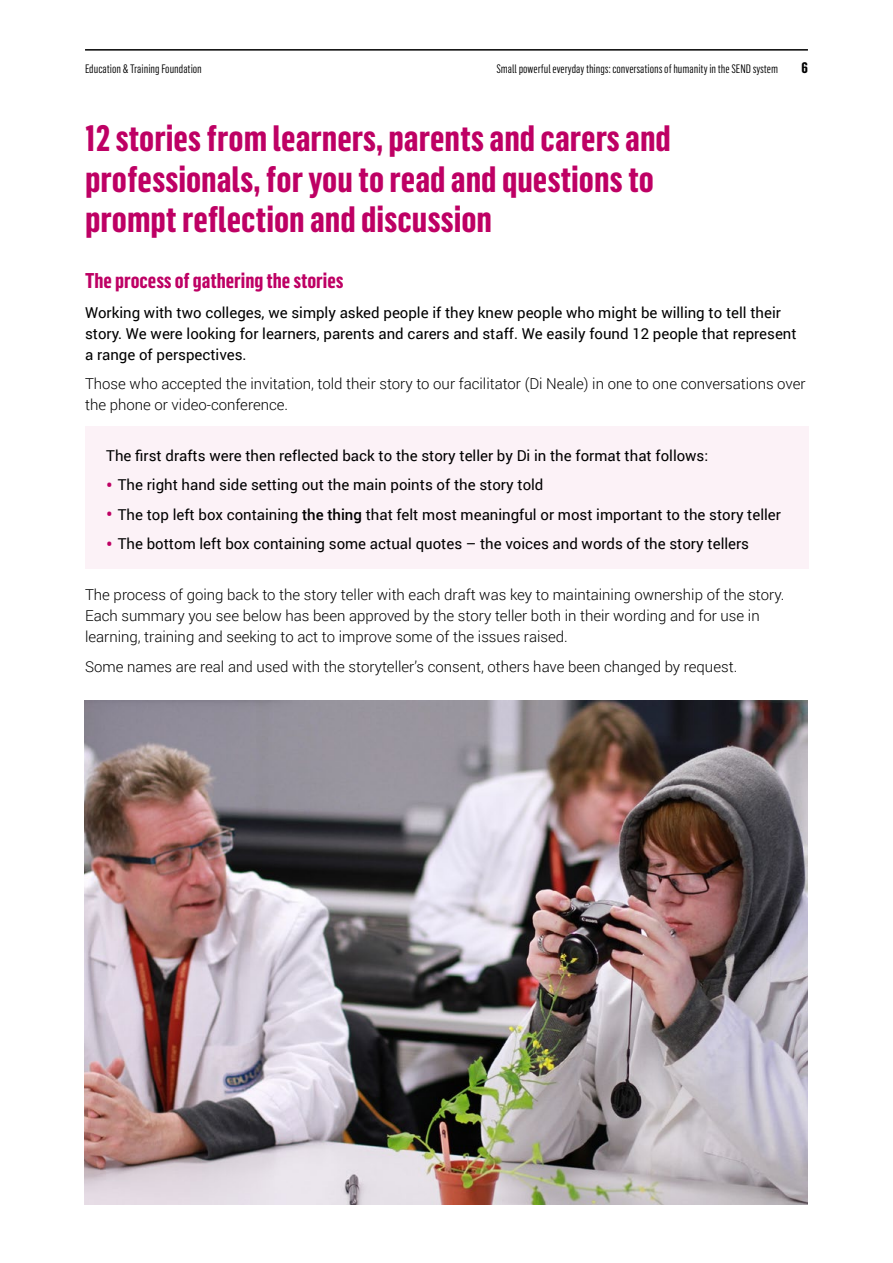
<style>
.page{position:relative;width:893px;height:1263px;background:#fff}
.page>*{position:absolute;margin:0;border:0;box-sizing:border-box;transform-origin:0 0}
.t1{font:700 36px/40.5px "Flama Condensed";color:#be0064}
.t2{font:700 21px "Flama Condensed";color:#be0064}
.t3{font:15px/21px "Roboto";color:#000}
.t4{font:300 15px/21px "Roboto";color:#000}
.t5{font:700 15px "Flama Condensed";color:#000}
.t6{font:12px "Flama Condensed";color:#000}
.s1{font-size:19.5px;color:#be0064}
.s2{font-weight:500}
</style>
<div class="page">
<div style="left:85px;top:426px;width:723px;height:142px;background:#fcf2f7"></div>
<img style="left:84px;top:701px;width:723px;height:503px">
<hr style="left:85px;top:49px;width:723px;height:2px;background:#000">
<p class="t6" style="left:85px;top:61px;width:118px">Education &amp; Training Foundation</p>
<p class="t6" style="left:496px;top:61px;width:283px">Small powerful everyday things: conversations of humanity in the SEND system</p>
<p class="t5" style="left:801px;top:58px;width:8px">6</p>
<p class="t1" style="left:85px;top:117px;width:587px">12 stories from learners, parents and carers and professionals, for you to read and questions to prompt reflection and discussion</p>
<p class="t2" style="left:85px;top:267px;width:260px">The process of gathering the stories</p>
<p class="t3" style="left:85px;top:301px;width:713px">Working with two colleges, we simply asked people if they knew people who might be willing to tell their story. We were looking for learners, parents and carers and staff. We easily found 12 people that represent a range of perspectives.</p>
<p class="t4" style="left:85px;top:373px;width:722px">Those who accepted the invitation, told their story to our facilitator (Di Neale) in one to one conversations over the phone or video-conference.</p>
<p class="t3" style="left:106px;top:444px;width:603px">The first drafts were then reflected back to the story teller by Di in the format that follows:</p>
<p class="t3" style="left:106px;top:474px;width:439px"><span class="s1">•</span> The right hand side setting out the main points of the story told</p>
<p class="t3" style="left:106px;top:503px;width:676px"><span class="s1">•</span> The top left box containing <span class="s2">the thing</span> that felt most meaningful or most important to the story teller</p>
<p class="t3" style="left:106px;top:533px;width:644px"><span class="s1">•</span> The bottom left box containing some actual quotes – the voices and words of the story tellers</p>
<p class="t4" style="left:85px;top:584px;width:701px">The process of going back to the story teller with each draft was key to maintaining ownership of the story.<br>Each summary you see below has been approved by the story teller both in their wording and for use in learning, training and seeking to act to improve some of the issues raised.</p>
<p class="t4" style="left:85px;top:655px;width:654px">Some names are real and used with the storyteller’s consent, others have been changed by request.</p>
</div>
